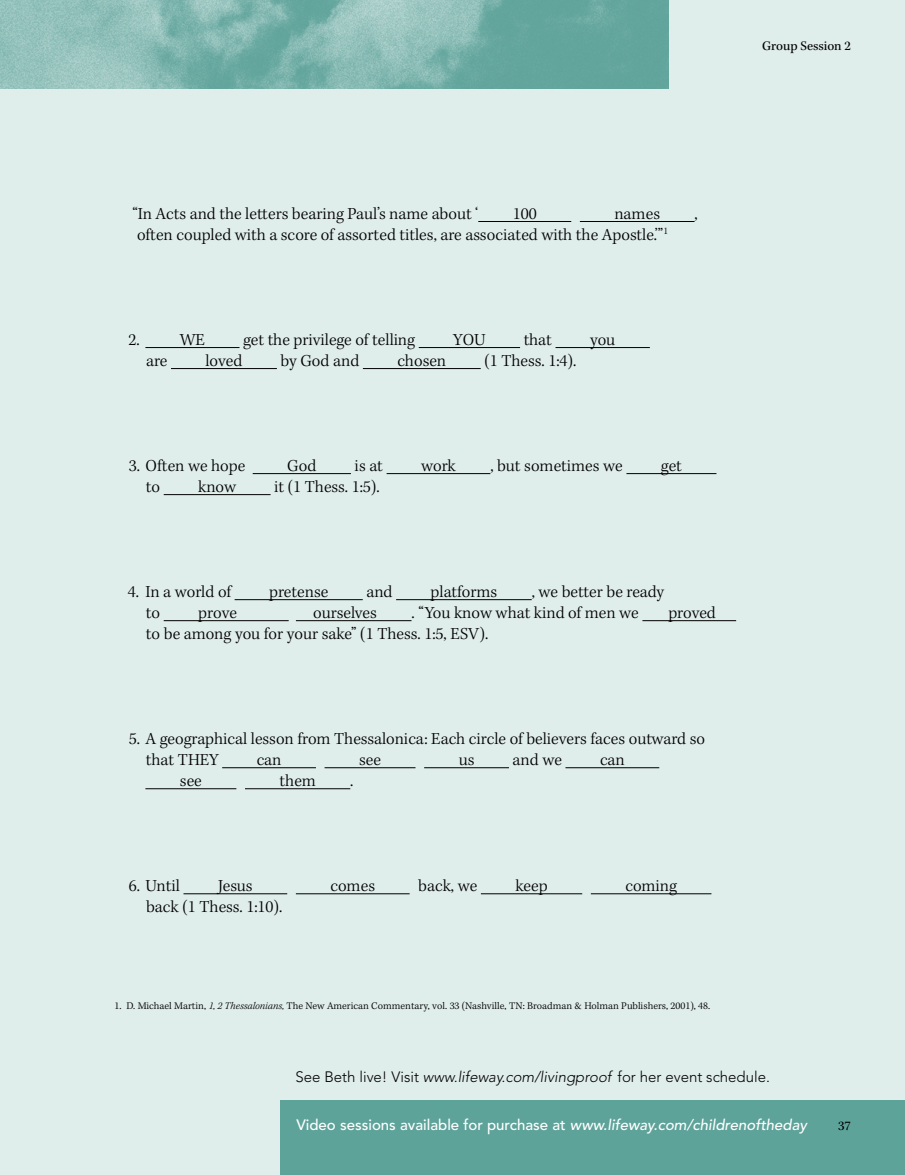
<style>
.page{position:relative;width:905px;height:1175px;background:#fff}
.page>*{position:absolute;margin:0;border:0;box-sizing:border-box;transform-origin:0 0}
.t1{font:300 17.25px/21px "Kepler Std";color:#000}
.t2{font:500 15px "Avenir LT Std";color:#fff}
.t3{font:300 15px "Avenir LT Std";color:#000}
.t4{font:13.5px "Kepler Std";color:#000}
.t5{font:10.5px "Kepler Std Light Capt";color:#000}
.s1{font-family:"Kepler Std";font-weight:300;font-style:italic}
.s2{font-style:italic}
</style>
<div class="page">
<div style="left:0;top:0;width:904px;height:1174px;background:#dfedeb"></div>
<img style="left:0;top:0;width:669px;height:88px">
<div style="left:280px;top:1100px;width:624px;height:74px;background:#5ea39a"></div>
<hr style="left:478px;top:221px;width:93px;height:1px;background:#000">
<hr style="left:580px;top:221px;width:114px;height:1px;background:#000">
<hr style="left:145px;top:347px;width:94px;height:1px;background:#000">
<hr style="left:419px;top:347px;width:101px;height:1px;background:#000">
<hr style="left:555px;top:347px;width:95px;height:1px;background:#000">
<hr style="left:171px;top:368px;width:106px;height:1px;background:#000">
<hr style="left:363px;top:368px;width:117px;height:1px;background:#000">
<hr style="left:253px;top:473px;width:98px;height:1px;background:#000">
<hr style="left:386px;top:473px;width:104px;height:1px;background:#000">
<hr style="left:626px;top:473px;width:90px;height:1px;background:#000">
<hr style="left:164px;top:494px;width:106px;height:1px;background:#000">
<hr style="left:235px;top:599px;width:128px;height:1px;background:#000">
<hr style="left:396px;top:599px;width:135px;height:1px;background:#000">
<hr style="left:164px;top:620px;width:125px;height:1px;background:#000">
<hr style="left:296px;top:620px;width:115px;height:1px;background:#000">
<hr style="left:642px;top:620px;width:94px;height:1px;background:#000">
<hr style="left:222px;top:767px;width:94px;height:1px;background:#000">
<hr style="left:324px;top:767px;width:91px;height:1px;background:#000">
<hr style="left:424px;top:767px;width:85px;height:1px;background:#000">
<hr style="left:565px;top:767px;width:94px;height:1px;background:#000">
<hr style="left:145px;top:788px;width:91px;height:1px;background:#000">
<hr style="left:245px;top:788px;width:105px;height:1px;background:#000">
<hr style="left:183px;top:893px;width:104px;height:1px;background:#000">
<hr style="left:296px;top:893px;width:113px;height:1px;background:#000">
<hr style="left:481px;top:893px;width:101px;height:1px;background:#000">
<hr style="left:591px;top:893px;width:120px;height:1px;background:#000">
<p class="t4" style="left:762px;top:38px;width:90px">Group Session 2</p>
<p class="t1" style="left:132px;top:204px;width:347px">“In Acts and the letters bearing Paul’s name about ‘</p>
<p class="t1" style="left:513px;top:204px;width:25px">100</p>
<p class="t1" style="left:614px;top:204px;width:47px">names</p>
<p class="t1" style="left:694px;top:204px;width:5px">,</p>
<p class="t1" style="left:137px;top:225px;width:532px">often coupled with a score of assorted titles, are associated with the Apostle.’”<sup>1</sup></p>
<p class="t1" style="left:128px;top:330px;width:13px">2.</p>
<p class="t1" style="left:180px;top:330px;width:27px">WE</p>
<p class="t1" style="left:243px;top:330px;width:173px">get the privilege of telling</p>
<p class="t1" style="left:453px;top:330px;width:34px">YOU</p>
<p class="t1" style="left:523px;top:330px;width:30px">that</p>
<p class="t1" style="left:590px;top:330px;width:27px">you</p>
<p class="t1" style="left:146px;top:351px;width:23px">are</p>
<p class="t1" style="left:205px;top:351px;width:38px">loved</p>
<p class="t1" style="left:280px;top:351px;width:80px">by God and</p>
<p class="t1" style="left:397px;top:351px;width:50px">chosen</p>
<p class="t1" style="left:484px;top:351px;width:93px">(1 Thess. 1:4).</p>
<p class="t1" style="left:129px;top:456px;width:118px">3. Often we hope</p>
<p class="t1" style="left:287px;top:456px;width:31px">God</p>
<p class="t1" style="left:354px;top:456px;width:30px">is at</p>
<p class="t1" style="left:421px;top:456px;width:36px">work</p>
<p class="t1" style="left:490px;top:456px;width:134px">, but sometimes we</p>
<p class="t1" style="left:661px;top:456px;width:22px">get</p>
<p class="t1" style="left:146px;top:477px;width:16px">to</p>
<p class="t1" style="left:198px;top:477px;width:39px">know</p>
<p class="t1" style="left:274px;top:477px;width:107px">it (1 Thess. 1:5).</p>
<p class="t1" style="left:128px;top:582px;width:105px">4. In a world of</p>
<p class="t1" style="left:269px;top:582px;width:61px">pretense</p>
<p class="t1" style="left:366px;top:582px;width:28px">and</p>
<p class="t1" style="left:430px;top:582px;width:68px">platforms</p>
<p class="t1" style="left:531px;top:582px;width:134px">, we better be ready</p>
<p class="t1" style="left:146px;top:603px;width:16px">to</p>
<p class="t1" style="left:198px;top:603px;width:40px">prove</p>
<p class="t1" style="left:313px;top:603px;width:65px">ourselves</p>
<p class="t1" style="left:411px;top:603px;width:229px">. “You know what kind of men we</p>
<p class="t1" style="left:668px;top:603px;width:49px">proved</p>
<p class="t1" style="left:146px;top:624px;width:344px">to be among you for your sake” (1 Thess. 1:5, ESV).</p>
<p class="t1" style="left:146px;top:729px;width:560px;text-indent:-17px">5. A geographical lesson from Thessalonica: Each circle of believers faces outward so that THEY</p>
<p class="t1" style="left:257px;top:750px;width:26px">can</p>
<p class="t1" style="left:359px;top:750px;width:23px">see</p>
<p class="t1" style="left:458px;top:750px;width:17px">us</p>
<p class="t1" style="left:512px;top:750px;width:51px">and we</p>
<p class="t1" style="left:600px;top:750px;width:26px">can</p>
<p class="t1" style="left:180px;top:771px;width:23px">see</p>
<p class="t1" style="left:279px;top:771px;width:38px">them</p>
<p class="t1" style="left:350px;top:771px;width:5px">.</p>
<p class="t1" style="left:129px;top:876px;width:53px">6. Until</p>
<p class="t1" style="left:218px;top:876px;width:36px">Jesus</p>
<p class="t1" style="left:330px;top:876px;width:46px">comes</p>
<p class="t1" style="left:418px;top:876px;width:60px">back, we</p>
<p class="t1" style="left:515px;top:876px;width:34px">keep</p>
<p class="t1" style="left:625px;top:876px;width:53px">coming</p>
<p class="t1" style="left:146px;top:897px;width:138px">back (1 Thess. 1:10).</p>
<p class="t5" style="left:115px;top:999px;width:597px">1. D. Michael Martin, <span class="s1">1, 2 Thessalonians,</span> The New American Commentary, vol. 33 (Nashville, TN: Broadman &amp; Holman Publishers, 2001), 48.</p>
<p class="t3" style="left:295px;top:1068px;width:476px">See Beth live! Visit <span class="s2">www.lifeway.com/livingproof</span> for her event schedule.</p>
<p class="t2" style="left:296px;top:1116px;width:512px">Video sessions available for purchase at <span class="s2">www.lifeway.com/childrenoftheday</span></p>
<p class="t4" style="left:838px;top:1118px;width:14px">37</p>
</div>
